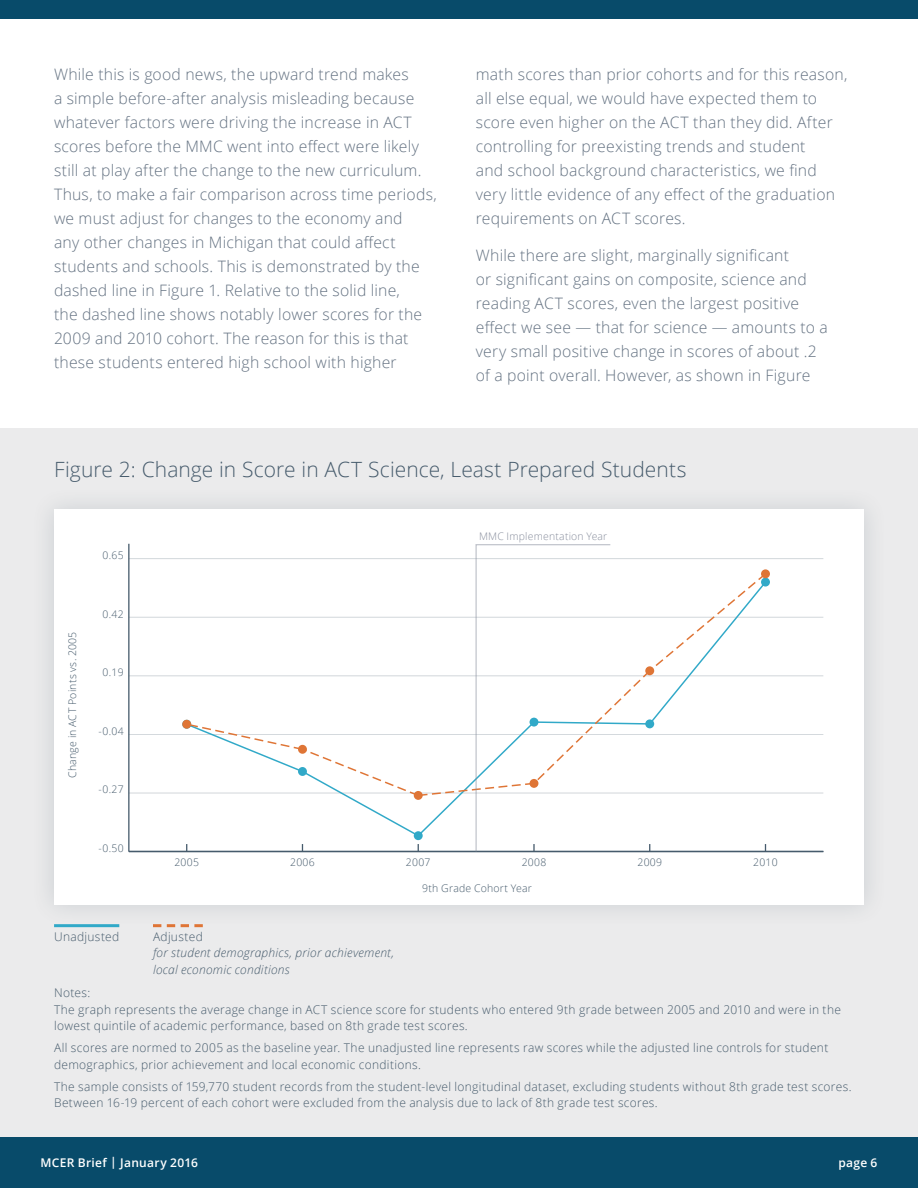
<style>
.page{position:relative;width:918px;height:1188px;background:#fff}
.page>*{position:absolute;margin:0;border:0;box-sizing:border-box;transform-origin:0 0}
.figure_title{font:300 21px "Open Sans";letter-spacing:.005em;color:#465b6c}
.t1{font:300 15.75px/24px "Open Sans";letter-spacing:.015em;color:#637181}
.note{font:300 12px/16.5px "Open Sans";letter-spacing:.025em;color:#465b6c}
.note-2{font:italic 300 12px/16.5px "Open Sans";letter-spacing:.02em;color:#465b6c}
.t2{font:600 12px "Open Sans";letter-spacing:.025em;color:#fff}
.graph_labels{font:300 10.5px "Open Sans";letter-spacing:.02em;color:#465b6c}
.t3{font:300 10.35px "Open Sans";letter-spacing:.025em;color:#465b6c}
.t4{font:300 10.35px "Open Sans";letter-spacing:.02em;color:#888e9d}
.s1{font-style:normal}
</style>
<div class="page">
<div style="left:0;top:428px;width:918px;height:709px;background:#ebebec"></div>
<div style="left:31px;top:486px;width:856px;height:442px;background:#e6e7e8"></div>
<div style="left:54px;top:509px;width:810px;height:395px;background:#fff"></div>
<hr style="left:128px;top:544px;width:2px;height:308px;background:#465b6c">
<hr style="left:129px;top:851px;width:694px;height:1px;background:#465b6c">
<hr style="left:129px;top:793px;width:694px;height:1px;background:#465b6c">
<hr style="left:129px;top:734px;width:694px;height:1px;background:#465b6c">
<hr style="left:129px;top:675px;width:694px;height:1px;background:#465b6c">
<hr style="left:129px;top:617px;width:694px;height:1px;background:#465b6c">
<hr style="left:129px;top:558px;width:694px;height:1px;background:#465b6c">
<div style="left:761px;top:578px;width:9px;height:9px;background:#31a9c8;border-radius:50%"></div>
<div style="left:182px;top:720px;width:9px;height:9px;background:#df7536;border-radius:50%"></div>
<svg style="left:761px;top:569px;width:9px;height:9px"></svg>
<svg style="left:185px;top:544px;width:583px;height:308px"></svg>
<svg style="left:153px;top:924px;width:50px;height:3px"></svg>
<hr style="left:54px;top:924px;width:65px;height:3px;background:#31a9c8">
<div style="left:0;top:1137px;width:918px;height:51px;background:#084b6a"></div>
<div style="left:0;top:0;width:918px;height:18px;background:#084b6a"></div>
<p class="t1" style="left:54px;top:61px;width:384px">While this is good news, the upward trend makes<br>a simple before-after analysis misleading because whatever factors were driving the increase in ACT scores before the MMC went into effect were likely still at play after the change to the new curriculum.<br>Thus, to make a fair comparison across time periods, we must adjust for changes to the economy and<br>any other changes in Michigan that could affect students and schools. This is demonstrated by the dashed line in Figure 1. Relative to the solid line,<br>the dashed line shows notably lower scores for the 2009 and 2010 cohort. The reason for this is that these students entered high school with higher</p>
<p class="t1" style="left:476px;top:61px;width:373px">math scores than prior cohorts and for this reason, all else equal, we would have expected them to score even higher on the ACT than they did. After controlling for preexisting trends and student<br>and school background characteristics, we find very little evidence of any effect of the graduation requirements on ACT scores.</p>
<p class="t1" style="left:476px;top:243px;width:354px">While there are slight, marginally significant<br>or significant gains on composite, science and reading ACT scores, even the largest positive effect we see — that for science — amounts to a very small positive change in scores of about .2 of a point overall. However, as shown in Figure</p>
<p class="figure_title" style="left:54px;top:455px;width:634px">Figure 2: Change in Score in ACT Science, Least Prepared Students</p>
<p class="t3" style="left:102px;top:548px;width:23px">0.65</p>
<p class="graph_labels" style="left:65px;top:778px;width:148px;rotate:-90deg">Change in ACT Points vs. 2005</p>
<p class="t3" style="left:102px;top:607px;width:23px">0.42</p>
<p class="t3" style="left:102px;top:665px;width:23px">0.19</p>
<p class="t3" style="left:99px;top:724px;width:27px">-0.04</p>
<p class="t3" style="left:99px;top:783px;width:27px">-0.27</p>
<p class="t3" style="left:99px;top:841px;width:27px">-0.50</p>
<p class="note" style="left:54px;top:928px;width:67px">Unadjusted</p>
<p class="t4" style="left:479px;top:529px;width:130px">MMC Implementation Year</p>
<p class="t3" style="left:174px;top:855px;width:26px">2005</p>
<p class="t3" style="left:290px;top:855px;width:26px">2006</p>
<p class="t3" style="left:406px;top:855px;width:26px">2007</p>
<p class="t3" style="left:522px;top:855px;width:26px">2008</p>
<p class="t3" style="left:637px;top:855px;width:26px">2009</p>
<p class="t3" style="left:753px;top:855px;width:26px">2010</p>
<p class="note-2" style="left:153px;top:928px;width:243px"><span class="s1">Adjusted<br></span>for student demographics, prior achievement, local economic conditions</p>
<p class="graph_labels" style="left:422px;top:881px;width:111px">9th Grade Cohort Year</p>
<p class="note" style="left:54px;top:984px;width:788px">Notes:<br>The graph represents the average change in ACT science score for students who entered 9th grade between 2005 and 2010 and were in the lowest quintile of academic performance, based on 8th grade test scores.</p>
<p class="note" style="left:54px;top:1039px;width:776px">All scores are normed to 2005 as the baseline year. The unadjusted line represents raw scores while the adjusted line controls for student demographics, prior achievement and local economic conditions.</p>
<p class="note" style="left:54px;top:1078px;width:799px">The sample consists of 159,770 student records from the student-level longitudinal dataset, excluding students without 8th grade test scores.<br>Between 16-19 percent of each cohort were excluded from the analysis due to lack of 8th grade test scores.</p>
<p class="t2" style="left:40px;top:1155px;width:159px">MCER Brief | January 2016</p>
<p class="t2" style="left:838px;top:1155px;width:41px">page 6</p>
</div>
